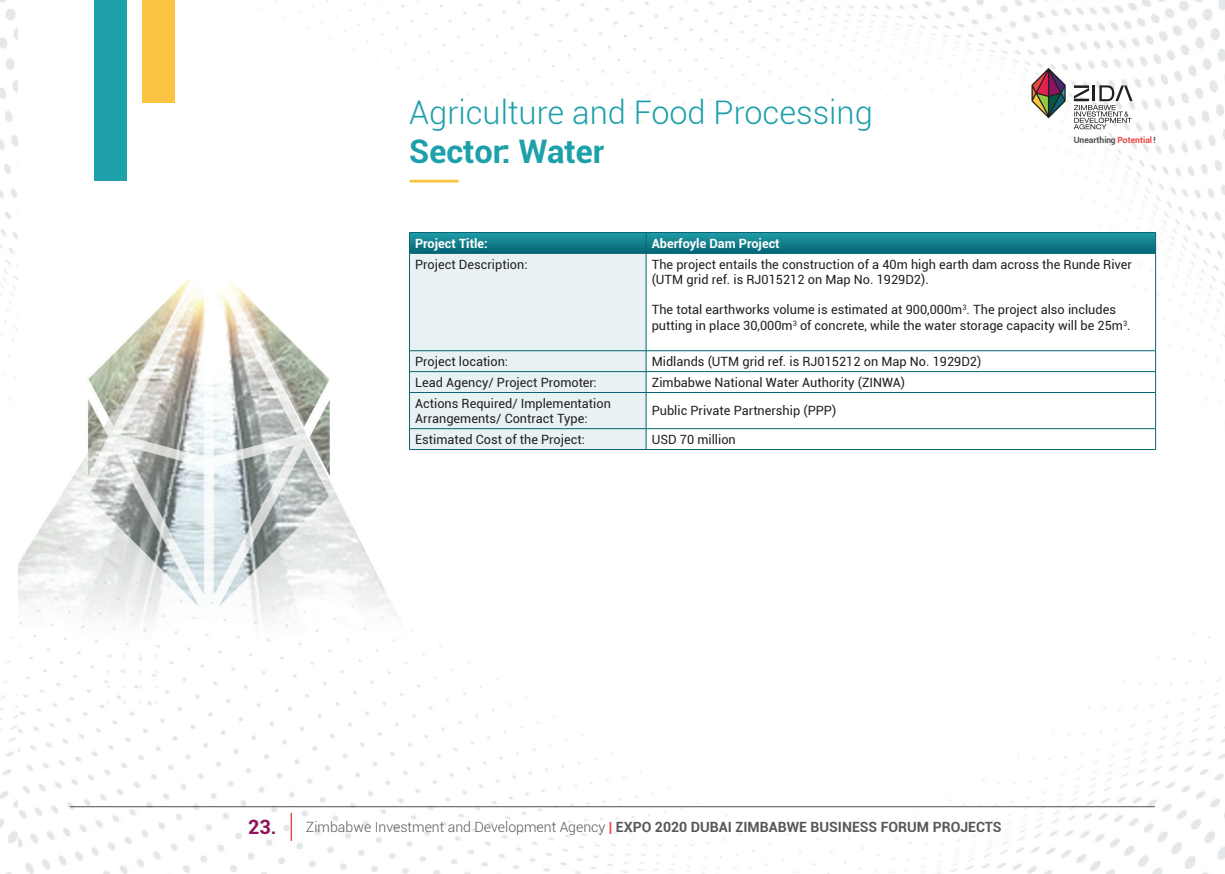
<style>
.page{position:relative;width:1225px;height:874px;background:#fff}
.page>*{position:absolute;margin:0;border:0;box-sizing:border-box;transform-origin:0 0}
.t1{font:300 32.6px "Roboto";color:#1da0aa}
.t2{font:700 32.6px "Roboto";color:#1da0aa}
.t3{font:700 14px "Roboto";color:#57585a}
.t4{font:12.8px/15.2px "Roboto";color:#231f20}
.t5{font:700 12.8px "Roboto";color:#fff}
.t6{font:700 8.6px "Roboto";color:#4f5252}
.s1{color:#ec4643}
.s2{font-size:19.8px;color:#8c135c}
.s3{font-weight:300}
</style>
<div class="page">
<img style="left:0;top:0;width:1225px;height:873px">
<svg style="left:1031px;top:68px;width:34px;height:50px"></svg>
<svg style="left:1073px;top:85px;width:59px;height:44px"></svg>
<hr style="left:70px;top:805px;width:1084px;height:1px;background:#57585a">
<div style="left:94px;top:0;width:33px;height:180px;background:#1da0aa"></div>
<div style="left:142px;top:0;width:33px;height:102px;background:#fcc440"></div>
<svg style="left:291px;top:812px;width:1px;height:28px"></svg>
<div style="left:410px;top:254px;width:236px;height:195px;background:#e8f2f3"></div>
<hr style="left:1155px;top:253px;width:1px;height:97px;background:#076473">
<hr style="left:646px;top:350px;width:509px;height:1px;background:#076473">
<hr style="left:646px;top:371px;width:509px;height:1px;background:#076473">
<svg style="left:1155px;top:351px;width:1px;height:41px"></svg>
<hr style="left:646px;top:392px;width:509px;height:1px;background:#076473">
<hr style="left:1155px;top:392px;width:1px;height:36px;background:#076473">
<hr style="left:646px;top:428px;width:509px;height:1px;background:#076473">
<svg style="left:1155px;top:428px;width:1px;height:21px"></svg>
<hr style="left:646px;top:449px;width:509px;height:1px;background:#076473">
<hr style="left:409px;top:253px;width:1px;height:97px;background:#076473">
<hr style="left:646px;top:253px;width:1px;height:97px;background:#076473">
<hr style="left:409px;top:350px;width:237px;height:1px;background:#076473">
<hr style="left:409px;top:371px;width:237px;height:1px;background:#076473">
<svg style="left:409px;top:351px;width:1px;height:41px"></svg>
<svg style="left:646px;top:351px;width:1px;height:41px"></svg>
<hr style="left:409px;top:392px;width:237px;height:1px;background:#076473">
<hr style="left:409px;top:392px;width:1px;height:36px;background:#076473">
<hr style="left:646px;top:392px;width:1px;height:36px;background:#076473">
<hr style="left:409px;top:428px;width:237px;height:1px;background:#076473">
<svg style="left:409px;top:428px;width:1px;height:21px"></svg>
<svg style="left:646px;top:428px;width:1px;height:21px"></svg>
<hr style="left:409px;top:449px;width:237px;height:1px;background:#076473">
<hr style="left:409px;top:253px;width:237px;height:1px;background:#076473">
<svg style="left:409px;top:232px;width:747px;height:21px;background:#117e8c"></svg>
<hr style="left:646px;top:253px;width:509px;height:1px;background:#076473">
<hr style="left:411px;top:180px;width:46px;height:2px;background:#fcc440">
<h1 class="t1" style="left:409px;top:90px;width:465px">Agriculture and Food Processing</h1>
<h1 class="t2" style="left:409px;top:129px;width:196px">Sector: Water</h1>
<p class="t6" style="left:1073px;top:133px;width:84px">Unearthing <span class="s1">Potential</span> !</p>
<p class="t5" style="left:415px;top:234px;width:74px">Project Title:</p>
<p class="t5" style="left:652px;top:234px;width:129px">Aberfoyle Dam Project</p>
<p class="t4" style="left:415px;top:256px;width:114px">Project Description:</p>
<p class="t4" style="left:652px;top:256px;width:482px">The project entails the construction of a 40m high earth dam across the Runde River (UTM grid ref. is RJ015212 on Map No. 1929D2).</p>
<p class="t4" style="left:652px;top:302px;width:480px">The total earthworks volume is estimated at 900,000m<sup>3</sup>. The project also includes putting in place 30,000m<sup>3</sup> of concrete, while the water storage capacity will be 25m<sup>3</sup>.</p>
<p class="t4" style="left:415px;top:353px;width:94px">Project location:</p>
<p class="t4" style="left:652px;top:353px;width:331px">Midlands (UTM grid ref. is RJ015212 on Map No. 1929D2)</p>
<p class="t4" style="left:415px;top:374px;width:183px">Lead Agency/ Project Promoter:</p>
<p class="t4" style="left:652px;top:374px;width:255px">Zimbabwe National Water Authority (ZINWA)</p>
<p class="t4" style="left:415px;top:395px;width:197px">Actions Required/ Implementation<br>Arrangements/ Contract Type:</p>
<p class="t4" style="left:652px;top:402px;width:186px">Public Private Partnership (PPP)</p>
<p class="t4" style="left:415px;top:431px;width:171px">Estimated Cost of the Project:</p>
<p class="t4" style="left:652px;top:431px;width:86px">USD 70 million</p>
<p class="t3" style="left:248px;top:817px;width:755px"><span class="s2">23.</span> <span class="s3">Zimbabwe Investment and Development Agency</span> <span class="s1">|</span> EXPO 2020 DUBAI ZIMBABWE BUSINESS FORUM PROJECTS</p>
</div>
